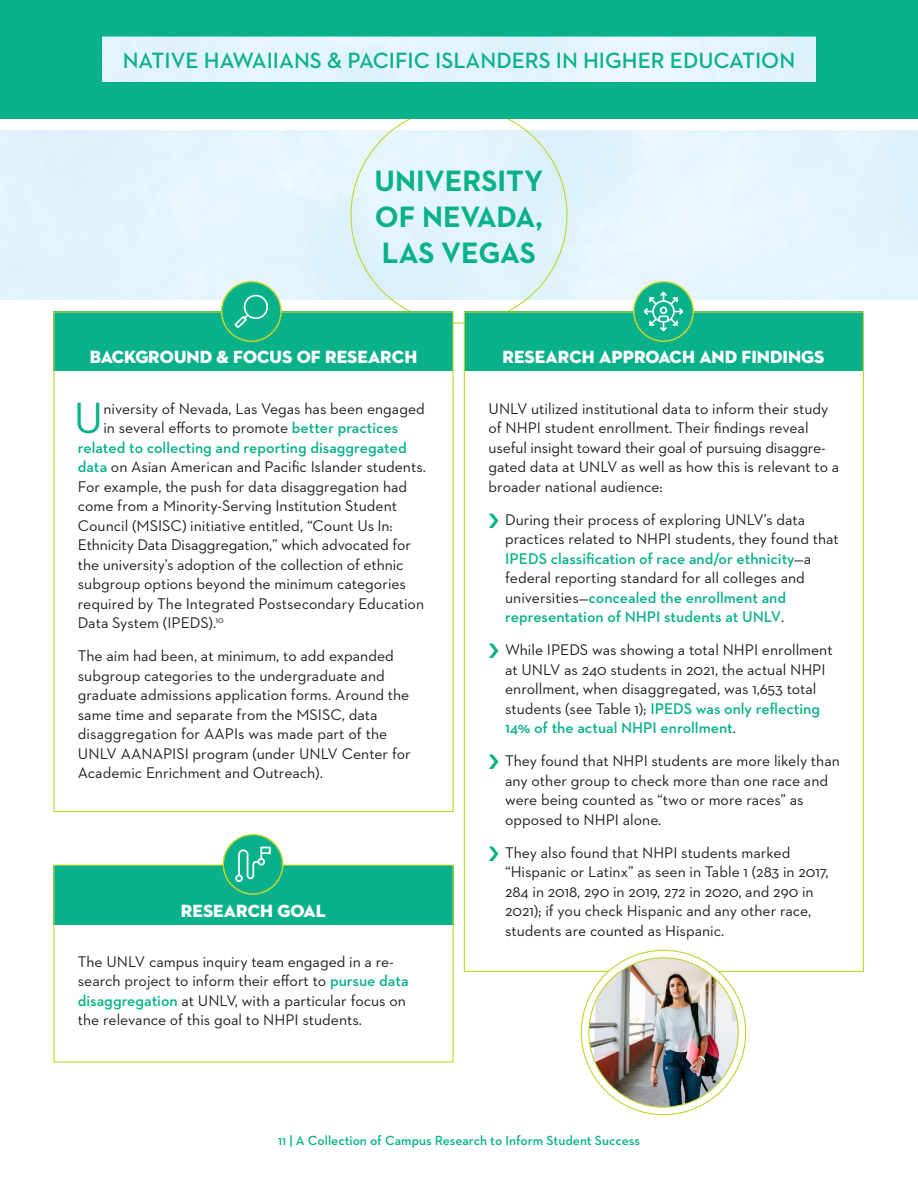
<style>
.page{position:relative;width:918px;height:1188px;background:#fff}
.page>*{position:absolute;margin:0;border:0;box-sizing:border-box;transform-origin:0 0}
.Body_Copy{font:44.4px "Neutraface 2 Text";color:#09b18a}
.Small_Cap_Green_Subh{font:700 30px/36px "Neutraface 2 Text";color:#09b18a;text-align:justify}
.Small_Cap_Green_Subh-2{font:600 22.5px "Neutraface 2 Text";color:#09b18a}
.Subhead{font:18px "Neutraface 2 Display Titling";color:#fff}
.Body_Copy-2{font:15.75px/19.5px "Neutraface 2 Text";color:#231f20}
.Body_Copy-3{font:600 15.75px "Neutraface 2 Text";color:#09b18a}
.t1{font:600 13.5px "Neutraface 2 Text";color:#09b18a}
.s1{font-weight:600;color:#09b18a}
.s2{color:#09b18a}
</style>
<div class="page">
<div style="left:0;top:131px;width:918px;height:168px;background:#e3f4fc"></div>
<div style="left:464px;top:312px;width:399px;height:59px;background:#09b18a"></div>
<div style="left:53px;top:312px;width:400px;height:59px;background:#09b18a"></div>
<div style="left:53px;top:865px;width:401px;height:60px;background:#09b18a"></div>
<div style="left:53px;top:865px;width:401px;height:198px;border:1px solid #bed630"></div>
<div style="left:0;top:0;width:918px;height:118px;background:#09b18a"></div>
<div style="left:102px;top:37px;width:714px;height:44px;background:#e3f4fc"></div>
<div style="left:223px;top:835px;width:60px;height:59px;background:#09b18a;border-radius:50%"></div>
<div style="left:223px;top:834px;width:60px;height:61px;border:2px solid #bed630;border-radius:50%"></div>
<svg style="left:235px;top:847px;width:36px;height:35px"></svg>
<div style="left:222px;top:282px;width:59px;height:59px;background:#09b18a;border-radius:50%"></div>
<div style="left:221px;top:281px;width:61px;height:61px;border:2px solid #bed630;border-radius:50%"></div>
<svg style="left:234px;top:294px;width:35px;height:35px"></svg>
<div style="left:634px;top:282px;width:59px;height:59px;background:#09b18a;border-radius:50%"></div>
<div style="left:633px;top:281px;width:61px;height:61px;border:2px solid #bed630;border-radius:50%"></div>
<svg style="left:644px;top:291px;width:39px;height:41px"></svg>
<div style="left:660px;top:307px;width:7px;height:7px;border:2px solid #fff;border-radius:50%"></div>
<svg style="left:581px;top:950px;width:165px;height:165px"></svg>
<img style="left:589px;top:958px;width:149px;height:149px;border-radius:75px">
<p class="Small_Cap_Green_Subh-2" style="left:123px;top:46px;width:674px">NATIVE HAWAIIANS &amp; PACIFIC ISLANDERS IN HIGHER EDUCATION</p>
<p class="Small_Cap_Green_Subh" style="left:375px;top:162px;width:170px">UNIVERSITY OF NEVADA, LAS VEGAS</p>
<p class="Subhead" style="left:90px;top:345px;width:329px">BACKGROUND &amp; FOCUS OF RESEARCH</p>
<p class="Body_Copy" style="left:74px;top:391px;width:31px">U</p>
<p class="Body_Copy-2" style="left:103px;top:398px;width:323px">niversity of Nevada, Las Vegas has been engaged</p>
<p class="Body_Copy-2" style="left:103px;top:418px;width:296px">in several efforts to promote <span class="s1">better practices</span></p>
<p class="Body_Copy-3" style="left:78px;top:437px;width:331px">related to collecting and reporting disaggregated</p>
<p class="Body_Copy-2" style="left:78px;top:457px;width:350px"><span class="s1">data</span> on Asian American and Pacific Islander students.</p>
<p class="Body_Copy-2" style="left:78px;top:476px;width:331px">For example, the push for data disaggregation had</p>
<p class="Body_Copy-2" style="left:78px;top:496px;width:321px">come from a Minority-Serving Institution Student</p>
<p class="Body_Copy-2" style="left:78px;top:515px;width:317px">Council (MSISC) initiative entitled, “Count Us In:</p>
<p class="Body_Copy-2" style="left:78px;top:535px;width:335px">Ethnicity Data Disaggregation,” which advocated for</p>
<p class="Body_Copy-2" style="left:78px;top:554px;width:327px">the university’s adoption of the collection of ethnic</p>
<p class="Body_Copy-2" style="left:78px;top:574px;width:330px">subgroup options beyond the minimum categories</p>
<p class="Body_Copy-2" style="left:78px;top:593px;width:348px">required by The Integrated Postsecondary Education</p>
<p class="Body_Copy-2" style="left:78px;top:613px;width:147px">Data System (IPEDS).<sup>10</sup></p>
<p class="Body_Copy-2" style="left:78px;top:646px;width:334px">The aim had been, at minimum, to add expanded subgroup categories to the undergraduate and graduate admissions application forms. Around the same time and separate from the MSISC, data disaggregation for AAPIs was made part of the UNLV AANAPISI program (under UNLV Center for Academic Enrichment and Outreach).</p>
<p class="Subhead" style="left:181px;top:899px;width:146px">RESEARCH GOAL</p>
<p class="Body_Copy-2" style="left:78px;top:952px;width:332px">The UNLV campus inquiry team engaged in a re&shy;search project to inform their effort to <span class="s1">pursue data disaggregation</span> at UNLV, with a particular focus on the relevance of this goal to NHPI students.</p>
<p class="Subhead" style="left:503px;top:345px;width:323px">RESEARCH APPROACH AND FINDINGS</p>
<p class="Body_Copy-2" style="left:489px;top:398px;width:352px">UNLV utilized institutional data to inform their study of NHPI student enrollment. Their findings reveal useful insight toward their goal of pursuing disaggre&shy;gated data at UNLV as well as how this is relevant to a broader national audience:</p>
<p class="Body_Copy-2" style="left:505px;top:509px;width:335px;text-indent:-17px"><span class="s2">❯</span> During their process of exploring UNLV’s data practices related to NHPI students, they found that <span class="s1">IPEDS classification of race and/or ethnicity</span>—a federal reporting standard for all colleges and universities—<span class="s1">concealed the enrollment and representation of NHPI students at UNLV</span>.</p>
<p class="Body_Copy-2" style="left:505px;top:640px;width:329px;text-indent:-17px"><span class="s2">❯</span> While IPEDS was showing a total NHPI enrollment at UNLV as 240 students in 2021, the actual NHPI enrollment, when disaggregated, was 1,653 total students (see Table 1); <span class="s1">IPEDS was only reflecting 14% of the actual NHPI enrollment</span>.</p>
<p class="Body_Copy-2" style="left:505px;top:751px;width:336px;text-indent:-17px"><span class="s2">❯</span> They found that NHPI students are more likely than any other group to check more than one race and were being counted as “two or more races” as opposed to NHPI alone.</p>
<p class="Body_Copy-2" style="left:505px;top:842px;width:325px;text-indent:-17px"><span class="s2">❯</span> They also found that NHPI students marked “Hispanic or Latinx” as seen in Table 1 (283 in 2017, 284 in 2018, 290 in 2019, 272 in 2020, and 290 in 2021); if you check Hispanic and any other race, students are counted as Hispanic.</p>
<p class="t1" style="left:278px;top:1131px;width:363px">11 | A Collection of Campus Research to Inform Student Success</p>
</div>
